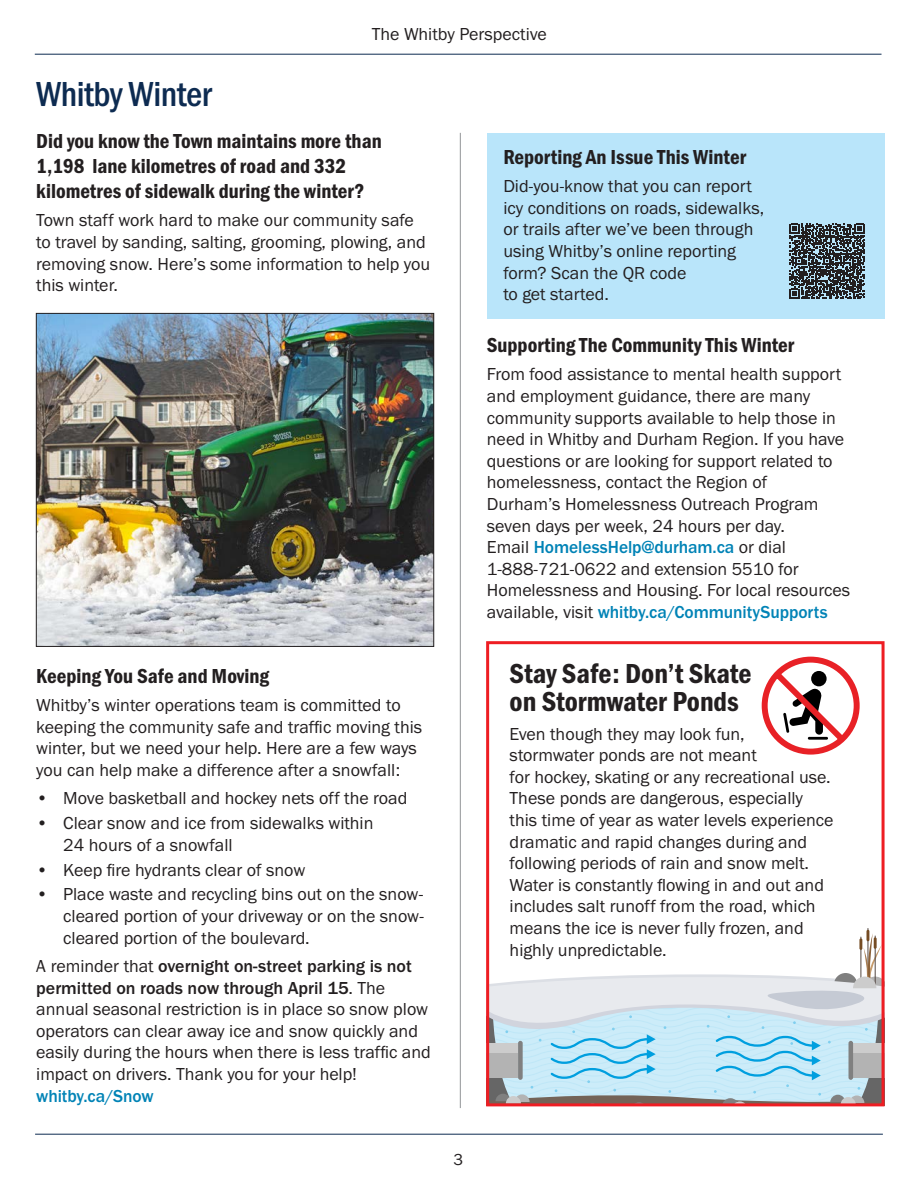
<style>
.page{position:relative;width:918px;height:1188px;background:#fff}
.page>*{position:absolute;margin:0;border:0;box-sizing:border-box;transform-origin:0 0}
.Headline_-_Main_24_pt{font:500 36px "Franklin Gothic URW Cond";letter-spacing:-.015em;color:#0d2b51}
.Headline_-_Condensed_Bold_14_pt{font:28.5px/28.5px "Franklin Gothic URW Con Dem";color:#231f20}
.Headline_-_Condensed_Bold_14_pt-2{font:21px/25.2px "Franklin Gothic URW Con Dem";color:#231f20}
.Body_-_Regular_12_pt{font:18px/21.6px "Franklin Gothic URW Boo";color:#231f20}
.t1{font:500 18px "Franklin Gothic URW";letter-spacing:-.005em;color:#0083b6}
.t2{font:16.5px "Franklin Gothic URW Boo";color:#231f20}
.s1{font-family:"Franklin Gothic URW";font-weight:500}
.s2{font-family:"Franklin Gothic URW";font-weight:500;color:#0083b6}
</style>
<div class="page">
<hr style="left:35px;top:1134px;width:848px;height:1px;background:#0d2b51">
<hr style="left:35px;top:54px;width:847px;height:1px;background:#0d2b51">
<hr style="left:868px;top:928px;width:1px;height:49px;background:#534741">
<svg style="left:490px;top:930px;width:391px;height:172px"></svg>
<div style="left:486px;top:641px;width:399px;height:465px;border:3px solid #ee1d23"></div>
<hr style="left:460px;top:133px;width:1px;height:975px;background:#939598">
<img style="left:38px;top:315px;width:394px;height:330px">
<div style="left:36px;top:313px;width:398px;height:334px;border:1px solid #231f20"></div>
<div style="left:487px;top:133px;width:397px;height:186px;background:#b9e5fa"></div>
<svg style="left:761px;top:656px;width:99px;height:99px"></svg>
<svg style="left:790px;top:224px;width:75px;height:75px"></svg>
<p class="Body_-_Regular_12_pt" style="left:372px;top:23px;width:177px">The Whitby Perspective</p>
<p class="Headline_-_Main_24_pt" style="left:36px;top:68px;width:177px">Whitby Winter</p>
<p class="Headline_-_Condensed_Bold_14_pt-2" style="left:36px;top:127px;width:347px">Did you know the Town maintains more than<br>1,198 lane kilometres of road and 332 kilometres of sidewalk during the winter?</p>
<p class="Body_-_Regular_12_pt" style="left:36px;top:209px;width:395px">Town staff work hard to make our community safe to travel by sanding, salting, grooming, plowing, and removing snow. Here’s some information to help you this winter.</p>
<p class="Headline_-_Condensed_Bold_14_pt-2" style="left:36px;top:662px;width:234px">Keeping You Safe and Moving</p>
<p class="Body_-_Regular_12_pt" style="left:36px;top:694px;width:387px">Whitby’s winter operations team is committed to keeping the community safe and traffic moving this winter, but we need your help. Here are a few ways you can help make a difference after a snowfall:</p>
<p class="Body_-_Regular_12_pt" style="left:36px;top:787px;width:373px">• Move basketball and hockey nets off the road</p>
<p class="Body_-_Regular_12_pt" style="left:63px;top:812px;width:312px;text-indent:-27px">• Clear snow and ice from sidewalks within<br>24 hours of a snowfall</p>
<p class="Body_-_Regular_12_pt" style="left:36px;top:858px;width:271px">• Keep fire hydrants clear of snow</p>
<p class="Body_-_Regular_12_pt" style="left:63px;top:883px;width:362px;text-align:justify;text-indent:-27px">• Place waste and recycling bins out on the snow&shy;cleared portion of your driveway or on the snow&shy;cleared portion of the boulevard.</p>
<p class="Body_-_Regular_12_pt" style="left:36px;top:955px;width:396px">A reminder that <span class="s1">overnight on-street parking is not permitted on roads now through April 15</span>. The annual seasonal restriction is in place so snow plow operators can clear away ice and snow quickly and easily during the hours when there is less traffic and impact on drivers. Thank you for your help!</p>
<p class="t1" style="left:36px;top:1084px;width:119px">whitby.ca/Snow</p>
<p class="t2" style="left:454px;top:1149px;width:11px">3</p>
<p class="Headline_-_Condensed_Bold_14_pt-2" style="left:503px;top:143px;width:244px">Reporting An Issue This Winter</p>
<p class="Body_-_Regular_12_pt" style="left:503px;top:175px;width:262px">Did-you-know that you can report icy conditions on roads, sidewalks, or trails after we’ve been through using Whitby’s online reporting form? Scan the QR code<br>to get started.</p>
<p class="Headline_-_Condensed_Bold_14_pt-2" style="left:487px;top:332px;width:309px">Supporting The Community This Winter</p>
<p class="Body_-_Regular_12_pt" style="left:487px;top:363px;width:359px">From food assistance to mental health support and employment guidance, there are many community supports available to help those in need in Whitby and Durham Region. If you have questions or are looking for support related to homelessness, contact the Region of Durham’s Homelessness Outreach Program seven days per week, 24 hours per day.<br>Email <span class="s2">HomelessHelp@durham.ca</span> or dial</p>
<p class="Body_-_Regular_12_pt" style="left:487px;top:558px;width:365px">1-888-721-0622 and extension 5510 for<br>Homelessness and Housing. For local resources available, visit <span class="s2">whitby.ca/CommunitySupports</span></p>
<p class="Headline_-_Condensed_Bold_14_pt" style="left:510px;top:658px;width:243px">Stay Safe: Don’t Skate on Stormwater Ponds</p>
<p class="Body_-_Regular_12_pt" style="left:510px;top:723px;width:325px">Even though they may look fun, stormwater ponds are not meant<br>for hockey, skating or any recreational use.<br>These ponds are dangerous, especially this time of year as water levels experience dramatic and rapid changes during and following periods of rain and snow melt.<br>Water is constantly flowing in and out and includes salt runoff from the road, which means the ice is never fully frozen, and highly unpredictable.</p>
</div>
